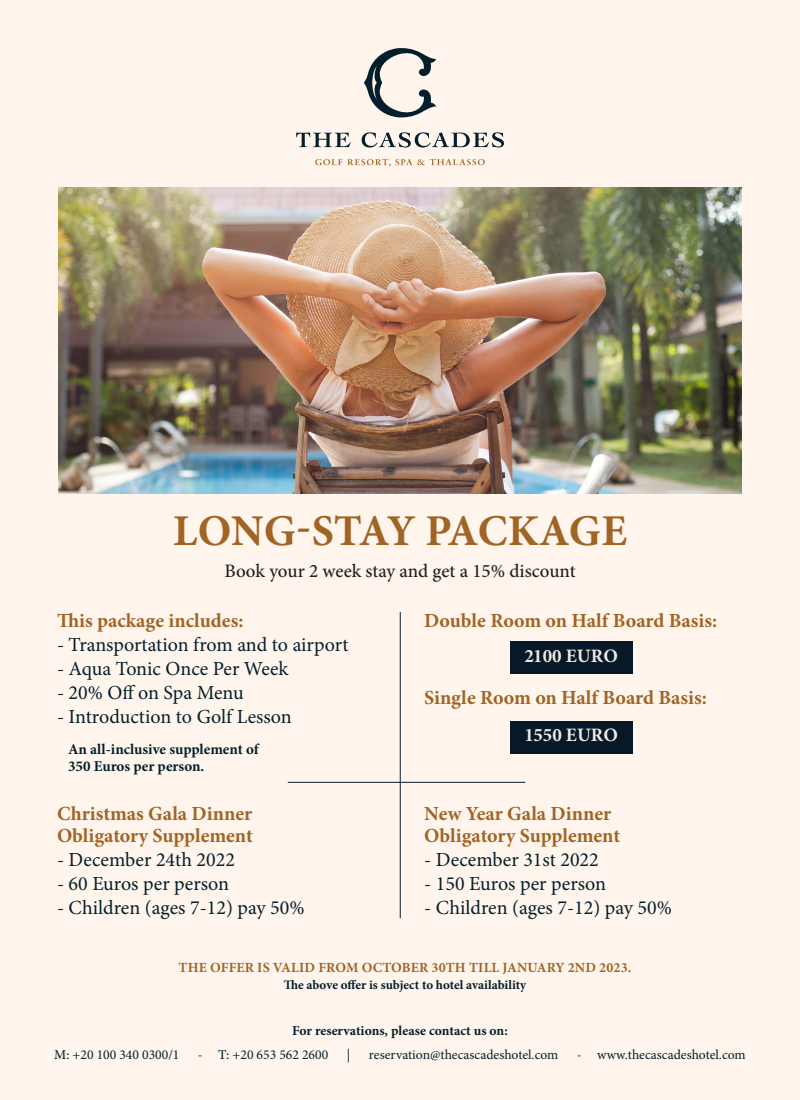
<style>
.page{position:relative;width:800px;height:1100px;background:#fff5ec}
.page>*{position:absolute;margin:0;border:0;box-sizing:border-box;transform-origin:0 0}
.t1{font:700 44px "Minion Pro";color:#a06425}
.t2{font:20px "Minion Pro";color:#031f2c}
.t3{font:700 20px "Minion Pro";color:#a06425}
.t4{font:500 19px "Minion Pro";letter-spacing:-.005em;color:#231f20}
.t5{font:700 19px "Minion Pro";color:#eee9e1}
.t6{font:700 15px "Minion Pro";color:#031f2c}
.t7{font:700 14px "Minion Pro";letter-spacing:.01em;color:#a06425}
.t8{font:13.6px "Minion Pro";color:#031f2c}
.t9{font:700 13.6px "Minion Pro";color:#031f2c}
.t10{font:700 13px "Minion Pro";letter-spacing:-.005em;color:#031f2c}
.s1{font-weight:500}
</style>
<div class="page">
<img style="left:59px;top:188px;width:682px;height:306px">
<svg style="left:296px;top:133px;width:55px;height:14px"></svg>
<svg style="left:362px;top:132px;width:142px;height:16px"></svg>
<svg style="left:315px;top:159px;width:170px;height:8px"></svg>
<svg style="left:364px;top:48px;width:72px;height:70px"></svg>
<hr style="left:400px;top:612px;width:1px;height:306px;background:#031f2c">
<div style="left:510px;top:642px;width:122px;height:32px;background:#071929"></div>
<div style="left:510px;top:721px;width:122px;height:32px;background:#071929"></div>
<hr style="left:288px;top:782px;width:237px;height:1px;background:#031f2c">
<p class="t1" style="left:173px;top:500px;width:455px">LONG-STAY PACKAGE</p>
<p class="t4" style="left:224px;top:559px;width:353px">Book your 2 week stay and get a 15% discount</p>
<p class="t3" style="left:57px;top:606px;width:188px">This package includes:</p>
<p class="t2" style="left:57px;top:631px;width:293px">- Transportation from and to airport</p>
<p class="t2" style="left:57px;top:655px;width:233px">- Aqua Tonic Once Per Week</p>
<p class="t2" style="left:57px;top:679px;width:188px">- 20% Off on Spa Menu</p>
<p class="t2" style="left:57px;top:703px;width:236px">- Introduction to Golf Lesson</p>
<p class="t6" style="left:68px;top:739px;width:192px">An all-inclusive supplement of</p>
<p class="t6" style="left:68px;top:756px;width:138px">350 Euros per person.</p>
<p class="t3" style="left:57px;top:799px;width:197px">Christmas Gala Dinner</p>
<p class="t3" style="left:57px;top:821px;width:197px">Obligatory Supplement</p>
<p class="t2" style="left:57px;top:846px;width:180px">- December 24th 2022</p>
<p class="t2" style="left:57px;top:870px;width:174px">- 60 Euros per person</p>
<p class="t2" style="left:57px;top:894px;width:249px">- Children (ages 7-12) pay 50%</p>
<p class="t3" style="left:424px;top:606px;width:294px">Double Room on Half Board Basis:</p>
<p class="t5" style="left:525px;top:643px;width:95px">2100 EURO</p>
<p class="t3" style="left:424px;top:684px;width:284px">Single Room on Half Board Basis:</p>
<p class="t5" style="left:525px;top:722px;width:95px">1550 EURO</p>
<p class="t3" style="left:424px;top:799px;width:188px">New Year Gala Dinner</p>
<p class="t3" style="left:424px;top:821px;width:197px">Obligatory Supplement</p>
<p class="t2" style="left:424px;top:846px;width:176px">- December 31st 2022</p>
<p class="t2" style="left:424px;top:870px;width:183px">- 150 Euros per person</p>
<p class="t2" style="left:424px;top:894px;width:249px">- Children (ages 7-12) pay 50%</p>
<p class="t7" style="left:179px;top:958px;width:454px">THE OFFER IS VALID FROM OCTOBER 30TH TILL JANUARY 2ND 2023.</p>
<p class="t10" style="left:284px;top:976px;width:244px">The above offer is subject to hotel availability</p>
<p class="t9" style="left:292px;top:1021px;width:217px">For reservations, please contact us on:</p>
<p class="t8" style="left:54px;top:1046px;width:127px"><span class="s1">M:</span> +20 100 340 0300/1</p>
<p class="t8" style="left:198px;top:1046px;width:132px">- <span class="s1">T:</span> +20 653 562 2600</p>
<p class="t8" style="left:347px;top:1046px;width:5px">|</p>
<p class="t8" style="left:369px;top:1046px;width:191px">reservation@thecascadeshotel.com</p>
<p class="t8" style="left:577px;top:1046px;width:170px">- www.thecascadeshotel.com</p>
</div>
